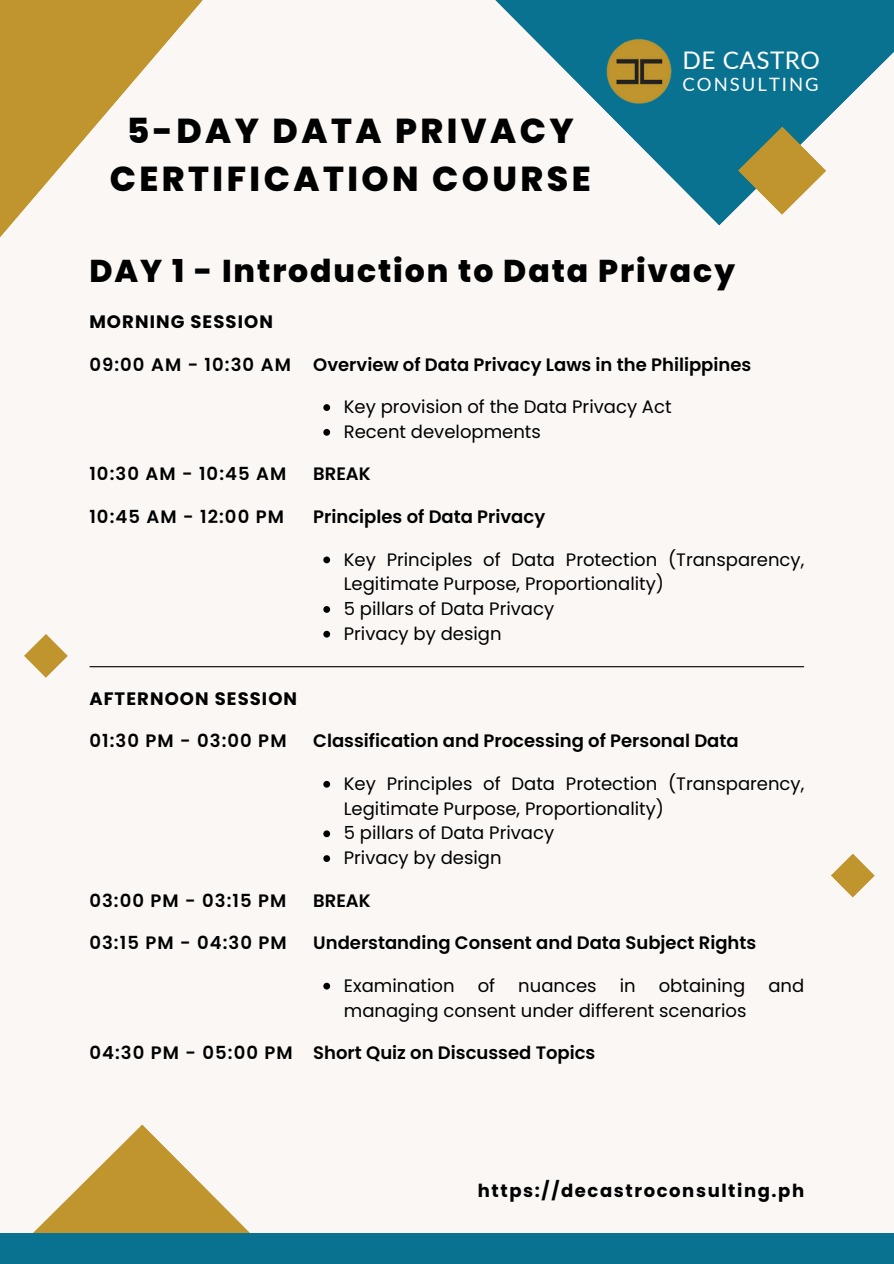
<style>
.page{position:relative;width:894px;height:1264px;background:#fff}
.page>*{position:absolute;margin:0;border:0;box-sizing:border-box;transform-origin:0 0}
.t1{font:800 34.5px/48.3px "Poppins";letter-spacing:.1em;color:#000;text-align:center}
.t2{font:800 31.5px "Poppins";letter-spacing:.06em;color:#000}
.t3{font:24.3px "Lato";letter-spacing:.02em;color:#fff}
.t4{font:18.45px "Lato";letter-spacing:.11em;color:#fff}
.t5{font:18px/24.8px "Poppins";color:#000}
.t6{font:600 18px "Poppins";color:#000}
.t7{font:600 18px "Poppins";letter-spacing:.06em;color:#000}
.t8{font:700 18px "Poppins";letter-spacing:.06em;color:#000}
.t9{font:700 18px "Poppins";letter-spacing:.09em;color:#000}
</style>
<div class="page">
<div style="left:0;top:0;width:893px;height:1263px;background:#faf7f5"></div>
<svg style="left:831px;top:854px;width:43px;height:43px"></svg>
<svg style="left:0;top:0;width:203px;height:237px"></svg>
<svg style="left:34px;top:1124px;width:215px;height:108px"></svg>
<svg style="left:495px;top:0;width:398px;height:226px;fill:#097291"></svg>
<svg style="left:737px;top:126px;width:89px;height:89px"></svg>
<div style="left:0;top:1232px;width:893px;height:31px;background:#097291"></div>
<svg style="left:24px;top:634px;width:44px;height:44px"></svg>
<svg style="left:323px;top:404px;width:7px;height:7px"></svg>
<svg style="left:323px;top:429px;width:7px;height:6px"></svg>
<svg style="left:323px;top:556px;width:7px;height:7px"></svg>
<svg style="left:323px;top:606px;width:7px;height:7px"></svg>
<svg style="left:323px;top:631px;width:7px;height:6px"></svg>
<hr style="left:90px;top:666px;width:713px;height:1px;background:#000">
<svg style="left:323px;top:982px;width:7px;height:7px"></svg>
<svg style="left:323px;top:781px;width:7px;height:6px"></svg>
<svg style="left:323px;top:830px;width:7px;height:7px"></svg>
<svg style="left:323px;top:855px;width:7px;height:7px"></svg>
<img style="left:593px;top:36px;width:86px;height:70px">
<p class="t1" style="left:110px;top:106px;width:482px">5-DAY DATA PRIVACY<br>CERTIFICATION COURSE</p>
<h5 class="t3" style="left:682px;top:45px;width:139px">DE CASTRO</h5>
<h5 class="t4" style="left:682px;top:73px;width:138px">CONSULTING</h5>
<p class="t2" style="left:89px;top:249px;width:647px">DAY 1 - Introduction to Data Privacy</p>
<p class="t8" style="left:89px;top:309px;width:185px">MORNING SESSION</p>
<h2 class="t7" style="left:89px;top:352px;width:203px">09:00 AM - 10:30 AM</h2>
<h4 class="t6" style="left:313px;top:352px;width:439px">Overview of Data Privacy Laws in the Philippines</h4>
<p class="t5" style="left:344px;top:394px;width:329px">Key provision of the Data Privacy Act</p>
<h5 class="t5" style="left:344px;top:419px;width:198px">Recent developments</h5>
<p class="t7" style="left:89px;top:461px;width:198px">10:30 AM - 10:45 AM</p>
<p class="t6" style="left:313px;top:461px;width:59px">BREAK</p>
<p class="t7" style="left:89px;top:504px;width:196px">10:45 AM - 12:00 PM</p>
<h4 class="t6" style="left:313px;top:504px;width:233px">Principles of Data Privacy</h4>
<p class="t5" style="left:344px;top:547px;width:462px">Key Principles of Data Protection (Transparency,<br>Legitimate Purpose, Proportionality)</p>
<h5 class="t5" style="left:344px;top:596px;width:212px">5 pillars of Data Privacy</h5>
<p class="t5" style="left:344px;top:621px;width:159px">Privacy by design</p>
<p class="t8" style="left:89px;top:686px;width:209px">AFTERNOON SESSION</p>
<p class="t7" style="left:89px;top:728px;width:199px">01:30 PM - 03:00 PM</p>
<p class="t6" style="left:313px;top:728px;width:427px">Classification and Processing of Personal Data</p>
<h4 class="t5" style="left:344px;top:771px;width:462px">Key Principles of Data Protection (Transparency,<br>Legitimate Purpose, Proportionality)</h4>
<p class="t5" style="left:344px;top:820px;width:212px">5 pillars of Data Privacy</p>
<h5 class="t5" style="left:344px;top:845px;width:159px">Privacy by design</h5>
<p class="t7" style="left:89px;top:887px;width:198px">03:00 PM - 03:15 PM</p>
<p class="t6" style="left:313px;top:887px;width:59px">BREAK</p>
<h5 class="t7" style="left:89px;top:930px;width:199px">03:15 PM - 04:30 PM</h5>
<p class="t6" style="left:313px;top:930px;width:444px">Understanding Consent and Data Subject Rights</p>
<p class="t5" style="left:344px;top:973px;width:112px">Examination</p>
<p class="t5" style="left:477px;top:973px;width:19px">of</p>
<p class="t5" style="left:518px;top:973px;width:80px">nuances</p>
<p class="t5" style="left:619px;top:973px;width:17px">in</p>
<p class="t5" style="left:658px;top:973px;width:88px">obtaining</p>
<p class="t5" style="left:768px;top:973px;width:37px">and</p>
<p class="t5" style="left:344px;top:997px;width:404px">managing consent under different scenarios</p>
<h4 class="t7" style="left:89px;top:1040px;width:205px">04:30 PM - 05:00 PM</h4>
<p class="t6" style="left:313px;top:1040px;width:283px">Short Quiz on Discussed Topics</p>
<h3 class="t9" style="left:478px;top:1177px;width:328px">https://decastroconsulting.ph</h3>
</div>
